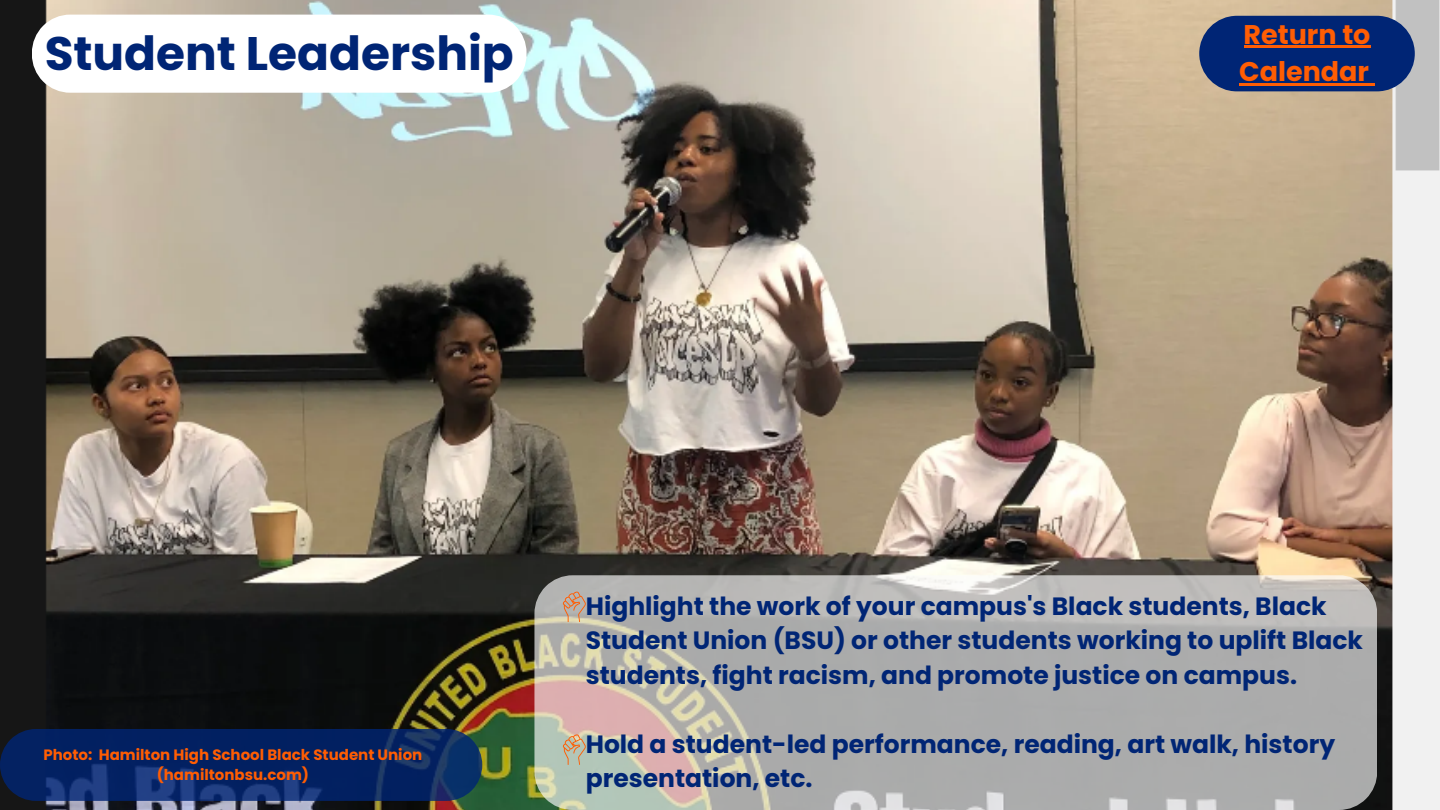
<style>
.page{position:relative;width:1440px;height:810px;background:#fff}
.page>*{position:absolute;margin:0;border:0;box-sizing:border-box;transform-origin:0 0}
.t1{font:700 47px "Poppins";color:#002575}
.t2{font:700 27px/37.5px "Poppins";color:#ff5d03}
.t3{font:700 25px/34.5px "Poppins";color:#002575}
.t4{font:700 15px "Poppins";color:#ff5d03}
</style>
<div class="page">
<img style="left:0;top:0;width:1440px;height:810px">
<div style="left:1199px;top:16px;width:215px;height:76px;background:#002575;border-radius:38px"></div>
<svg style="left:534px;top:575px;width:843px;height:235px;background:#b2b1ae"></svg>
<hr style="left:1244px;top:45px;width:127px;height:3px;background:#ff5d03">
<hr style="left:1239px;top:83px;width:130px;height:2px;background:#ff5d03">
<svg style="left:1369px;top:83px;width:6px;height:2px"></svg>
<svg style="left:0;top:729px;width:482px;height:72px;background:#092764"></svg>
<svg style="left:563px;top:592px;width:22px;height:30px"></svg>
<svg style="left:563px;top:734px;width:22px;height:31px"></svg>
<svg style="left:32px;top:15px;width:495px;height:78px"></svg>
<p class="t1" style="left:45px;top:20px;width:471px">Student Leadership</p>
<p class="t2" style="left:1239px;top:16px;width:133px">Return to<br>Calendar</p>
<p class="t4" style="left:43px;top:744px;width:380px">Photo: Hamilton High School Black Student Union</p>
<p class="t4" style="left:157px;top:764px;width:154px">(hamiltonbsu.com)</p>
<p class="t3" style="left:586px;top:589px;width:779px">Highlight the work of your campus's Black students, Black<br>Student Union (BSU) or other students working to uplift Black students, fight racism, and promote justice on campus.</p>
<p class="t3" style="left:586px;top:727px;width:751px">Hold a student-led performance, reading, art walk, history presentation, etc.</p>
</div>
